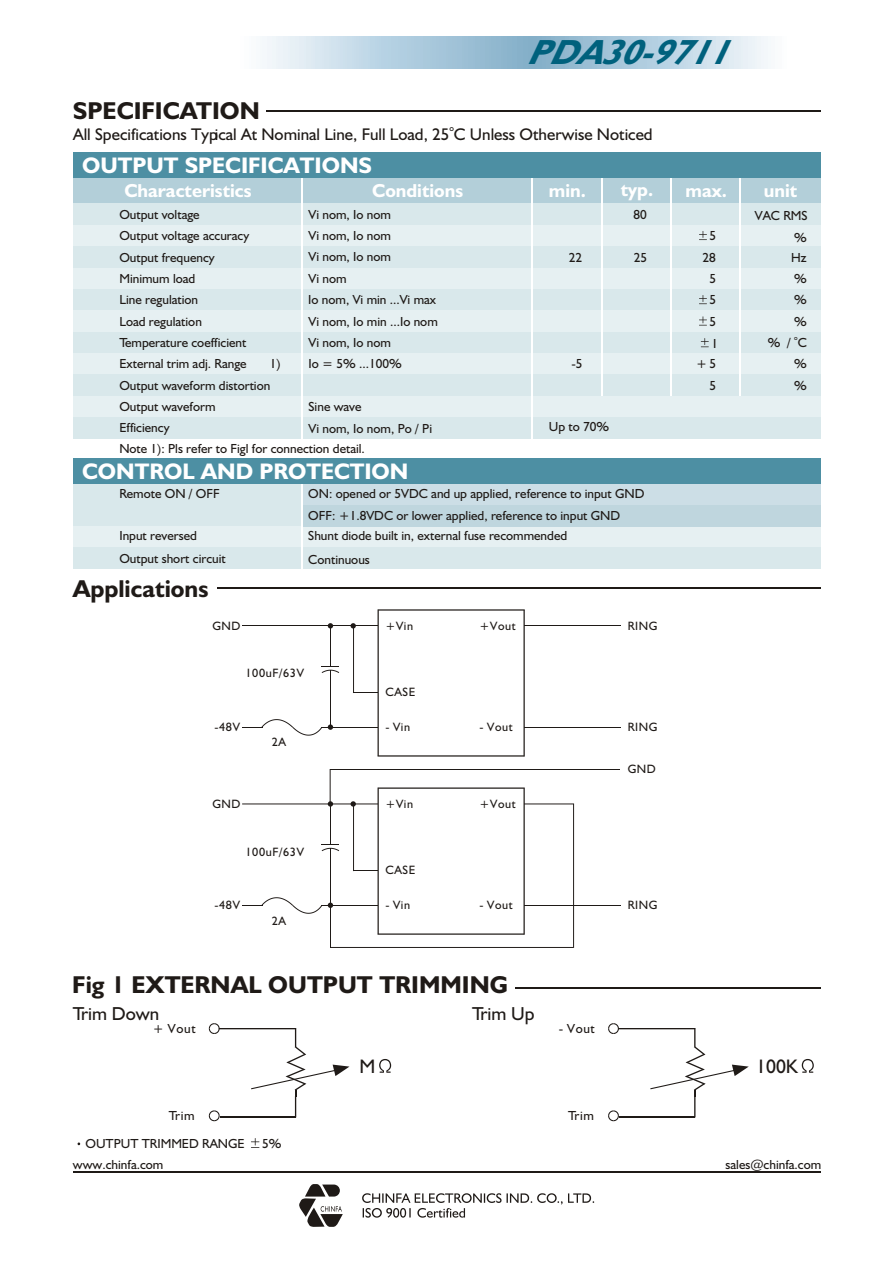
<style>
.page{position:relative;width:894px;height:1263px;background:#fff}
.page>*{position:absolute;margin:0;border:0;box-sizing:border-box;transform-origin:0 0}
.t1{font:italic 700 35.1px "Humanst 521 BT";color:#00617d}
.t2{font:700 24.45px "Humanst 521 BT";color:#1f1a17}
.t3{font:700 22.65px "Humanst 521 BT";color:#fff}
.t4{font:19.65px "Humanst 521 BT";color:#1f1a17}
.t5{font:700 18.9px "Humanst 521 BT";color:#fff}
.t6{font:18.9px "Humanst 521 BT";color:#1f1a17}
.t7{font:16.95px "Humanst 521 BT";color:#1f1a17}
.t8{font:13.2px/21.3px "Humanst 521 BT";color:#1f1a17}
.t9{font:12.15px "Humanst 521 BT";letter-spacing:.05em;color:#1f1a17}
.t10{font:8.55px "Humanst 521 BT";color:#1f1a17}
.t11{font:6.6px "Humanst 521 BT";color:#1f1a17}
</style>
<div class="page">
<div style="left:73px;top:484px;width:748px;height:21px;background:#d9e8eb"></div>
<div style="left:73px;top:505px;width:748px;height:21px;background:#d9e8eb"></div>
<div style="left:73px;top:526px;width:748px;height:22px;background:#e6f0f2"></div>
<div style="left:73px;top:548px;width:748px;height:21px;background:#d9e8eb"></div>
<div style="left:303px;top:484px;width:518px;height:21px;background:#ccdee6"></div>
<div style="left:303px;top:505px;width:518px;height:21px;background:#bfd6de"></div>
<hr style="left:302px;top:480px;width:1px;height:95px;background:#fff">
<div style="left:73px;top:458px;width:748px;height:26px;background:#4d8fa3"></div>
<hr style="left:321px;top:727px;width:300px;height:1px;background:#1f1a17">
<hr style="left:73px;top:1172px;width:748px;height:1px;background:#1f1a17">
<div style="left:73px;top:289px;width:748px;height:22px;background:#d9e8eb"></div>
<div style="left:73px;top:311px;width:748px;height:21px;background:#e6f0f2"></div>
<div style="left:73px;top:332px;width:748px;height:21px;background:#d9e8eb"></div>
<div style="left:73px;top:353px;width:748px;height:22px;background:#e6f0f2"></div>
<div style="left:73px;top:268px;width:748px;height:21px;background:#e6f0f2"></div>
<div style="left:73px;top:178px;width:748px;height:26px;background:#b3cfd9"></div>
<div style="left:73px;top:204px;width:748px;height:21px;background:#d9e8eb"></div>
<div style="left:73px;top:225px;width:748px;height:21px;background:#e6f0f2"></div>
<div style="left:73px;top:246px;width:748px;height:22px;background:#d9e8eb"></div>
<div style="left:73px;top:375px;width:748px;height:21px;background:#d9e8eb"></div>
<hr style="left:601px;top:166px;width:1px;height:244px;background:#fff">
<hr style="left:670px;top:166px;width:2px;height:241px;background:#fff">
<hr style="left:740px;top:166px;width:1px;height:241px;background:#fff">
<svg style="left:699px;top:231px;width:8px;height:9px"></svg>
<svg style="left:699px;top:295px;width:8px;height:9px"></svg>
<svg style="left:699px;top:316px;width:8px;height:10px"></svg>
<svg style="left:701px;top:338px;width:8px;height:9px"></svg>
<div style="left:73px;top:396px;width:748px;height:21px;background:#e6f0f2"></div>
<div style="left:73px;top:417px;width:748px;height:22px;background:#d9e8eb"></div>
<hr style="left:302px;top:168px;width:1px;height:278px;background:#fff">
<hr style="left:531px;top:166px;width:2px;height:280px;background:#fff">
<div style="left:73px;top:153px;width:748px;height:25px;background:#4d8fa3"></div>
<hr style="left:217px;top:588px;width:604px;height:1px;background:#1f1a17">
<hr style="left:515px;top:987px;width:306px;height:1px;background:#1f1a17">
<hr style="left:242px;top:625px;width:379px;height:1px;background:#1f1a17">
<svg style="left:242px;top:719px;width:80px;height:17px"></svg>
<hr style="left:330px;top:626px;width:1px;height:40px;background:#1f1a17">
<svg style="left:322px;top:666px;width:17px;height:7px"></svg>
<hr style="left:330px;top:670px;width:1px;height:57px;background:#1f1a17">
<svg style="left:328px;top:623px;width:5px;height:6px"></svg>
<svg style="left:328px;top:724px;width:5px;height:6px"></svg>
<svg style="left:351px;top:609px;width:174px;height:148px"></svg>
<hr style="left:321px;top:905px;width:300px;height:1px;background:#1f1a17">
<svg style="left:242px;top:769px;width:332px;height:179px"></svg>
<hr style="left:330px;top:769px;width:290px;height:1px;background:#1f1a17">
<svg style="left:209px;top:1023px;width:140px;height:98px"></svg>
<svg style="left:379px;top:1059px;width:12px;height:14px"></svg>
<svg style="left:608px;top:1023px;width:141px;height:98px"></svg>
<svg style="left:802px;top:1059px;width:12px;height:14px"></svg>
<svg style="left:251px;top:1138px;width:8px;height:10px"></svg>
<hr style="left:266px;top:110px;width:555px;height:1px;background:#1f1a17">
<svg style="left:299px;top:1184px;width:44px;height:43px"></svg>
<svg style="left:362px;top:1193px;width:232px;height:25px"></svg>
<h2 class="t2" style="left:73px;top:100px;width:188px">SPECIFICATION</h2>
<h1 class="t1" style="left:527px;top:38px;width:218px">PDA30-9711</h1>
<p class="t10" style="left:449px;top:125px;width:6px">o</p>
<p class="t7" style="left:73px;top:127px;width:581px">All Specifications Typical At Nominal Line, Full Load, 25 C Unless Otherwise Noticed</p>
<h3 class="t3" style="left:82px;top:156px;width:291px">OUTPUT SPECIFICATIONS</h3>
<h3 class="t5" style="left:124px;top:183px;width:129px">Characteristics</h3>
<h3 class="t5" style="left:549px;top:183px;width:38px">min.</h3>
<h3 class="t5" style="left:764px;top:183px;width:35px">unit</h3>
<h3 class="t5" style="left:372px;top:183px;width:92px">Conditions</h3>
<h3 class="t5" style="left:621px;top:181px;width:34px">typ.</h3>
<h3 class="t5" style="left:686px;top:183px;width:43px">max.</h3>
<p class="t8" style="left:119px;top:205px;width:82px">Output voltage</p>
<p class="t8" style="left:309px;top:205px;width:84px">Vi nom, Io nom</p>
<p class="t8" style="left:119px;top:226px;width:131px">Output voltage accuracy</p>
<p class="t8" style="left:119px;top:248px;width:97px">Output frequency<br>Minimum load</p>
<p class="t8" style="left:119px;top:290px;width:84px">Line regulation<br>Load regulation</p>
<p class="t8" style="left:119px;top:354px;width:129px">External trim adj. Range</p>
<p class="t8" style="left:119px;top:333px;width:129px">Temperature coefficient</p>
<p class="t8" style="left:119px;top:354px;width:163px;text-indent:151px">1)<br>Output waveform distortion</p>
<p class="t8" style="left:309px;top:226px;width:84px">Vi nom, Io nom<br>Vi nom, Io nom</p>
<p class="t8" style="left:309px;top:269px;width:40px">Vi nom</p>
<p class="t8" style="left:308px;top:290px;width:131px">Io nom, Vi min ...Vi max<br>Vi nom, Io min ...Io nom<br>Vi nom, Io nom</p>
<p class="t8" style="left:309px;top:354px;width:95px">Io = 5% ...100%</p>
<p class="t8" style="left:569px;top:248px;width:15px">22</p>
<p class="t8" style="left:571px;top:354px;width:13px">-5</p>
<p class="t8" style="left:309px;top:397px;width:55px">Sine wave</p>
<p class="t8" style="left:119px;top:439px;width:247px">Note 1): Pls refer to Figl for connection detail.</p>
<p class="t8" style="left:119px;top:397px;width:98px">Output waveform</p>
<p class="t8" style="left:119px;top:418px;width:52px">Efficiency</p>
<p class="t8" style="left:309px;top:418px;width:125px">Vi nom, Io nom, Po / Pi</p>
<p class="t8" style="left:549px;top:417px;width:62px">Up to 70%</p>
<h3 class="t3" style="left:82px;top:461px;width:328px">CONTROL AND PROTECTION</h3>
<p class="t8" style="left:633px;top:205px;width:15px">80</p>
<p class="t8" style="left:634px;top:248px;width:15px">25</p>
<p class="t8" style="left:119px;top:484px;width:102px">Remote ON / OFF</p>
<p class="t8" style="left:308px;top:484px;width:338px;line-height:21.9px">ON: opened or 5VDC and up applied, reference to input GND<br>OFF: +1.8VDC or lower applied, reference to input GND</p>
<p class="t8" style="left:119px;top:526px;width:79px">Input reversed</p>
<p class="t8" style="left:308px;top:526px;width:261px">Shunt diode built in, external fuse recommended</p>
<p class="t8" style="left:119px;top:549px;width:108px">Output short circuit</p>
<p class="t8" style="left:308px;top:550px;width:63px">Continuous</p>
<h2 class="t2" style="left:73px;top:578px;width:137px">Applications</h2>
<p class="t9" style="left:212px;top:621px;width:30px">GND</p>
<p class="t9" style="left:246px;top:668px;width:60px">100uF/63V</p>
<p class="t9" style="left:215px;top:722px;width:27px">-48V</p>
<p class="t9" style="left:212px;top:799px;width:30px">GND</p>
<p class="t9" style="left:272px;top:736px;width:16px">2A</p>
<p class="t9" style="left:246px;top:846px;width:60px">100uF/63V</p>
<p class="t9" style="left:215px;top:900px;width:27px">-48V</p>
<p class="t9" style="left:272px;top:916px;width:16px">2A</p>
<p class="t9" style="left:385px;top:621px;width:29px">+Vin</p>
<p class="t9" style="left:385px;top:687px;width:32px">CASE</p>
<p class="t9" style="left:385px;top:722px;width:26px">- Vin</p>
<p class="t9" style="left:385px;top:799px;width:29px">+Vin</p>
<p class="t9" style="left:385px;top:865px;width:32px">CASE</p>
<p class="t9" style="left:385px;top:900px;width:26px">- Vin</p>
<p class="t9" style="left:479px;top:621px;width:38px">+Vout</p>
<p class="t9" style="left:479px;top:722px;width:35px">- Vout</p>
<p class="t9" style="left:479px;top:799px;width:38px">+Vout</p>
<p class="t9" style="left:628px;top:621px;width:31px">RING</p>
<p class="t9" style="left:628px;top:722px;width:31px">RING</p>
<p class="t9" style="left:628px;top:764px;width:30px">GND</p>
<p class="t9" style="left:479px;top:900px;width:35px">- Vout</p>
<p class="t9" style="left:628px;top:900px;width:31px">RING</p>
<h2 class="t2" style="left:72px;top:975px;width:437px">Fig 1 EXTERNAL OUTPUT TRIMMING</h2>
<h3 class="t6" style="left:73px;top:1006px;width:88px">Trim Down</h3>
<h3 class="t6" style="left:472px;top:1006px;width:64px">Trim Up</h3>
<p class="t8" style="left:153px;top:1019px;width:44px">+ Vout</p>
<p class="t8" style="left:169px;top:1106px;width:27px">Trim</p>
<p class="t8" style="left:86px;top:1134px;width:161px">OUTPUT TRIMMED RANGE</p>
<p class="t8" style="left:262px;top:1134px;width:21px">5%</p>
<p class="t8" style="left:73px;top:1155px;width:92px">www.chinfa.com</p>
<h3 class="t4" style="left:359px;top:1058px;width:17px">M</h3>
<p class="t8" style="left:559px;top:1019px;width:38px">- Vout</p>
<p class="t8" style="left:568px;top:1106px;width:27px">Trim</p>
<p class="t8" style="left:702px;top:226px;width:15px;text-align:center">5<br>28</p>
<p class="t8" style="left:696px;top:290px;width:23px;text-align:right">5<br>5<br>1 +5<br>5</p>
<p class="t8" style="left:710px;top:269px;width:8px">5</p>
<p class="t8" style="left:755px;top:205px;width:54px;line-height:22px;text-align:right">VAC RMS %</p>
<p class="t8" style="left:794px;top:269px;width:14px">%</p>
<p class="t8" style="left:791px;top:248px;width:17px">Hz</p>
<p class="t8" style="left:794px;top:290px;width:14px">%</p>
<p class="t8" style="left:794px;top:312px;width:14px">%</p>
<p class="t8" style="left:794px;top:354px;width:14px">% %</p>
<p class="t11" style="left:794px;top:335px;width:5px">o</p>
<p class="t8" style="left:768px;top:333px;width:41px">% / C</p>
<h3 class="t4" style="left:756px;top:1058px;width:43px">100K</h3>
<p class="t8" style="left:726px;top:1155px;width:97px">sales@chinfa.com</p>
</div>
